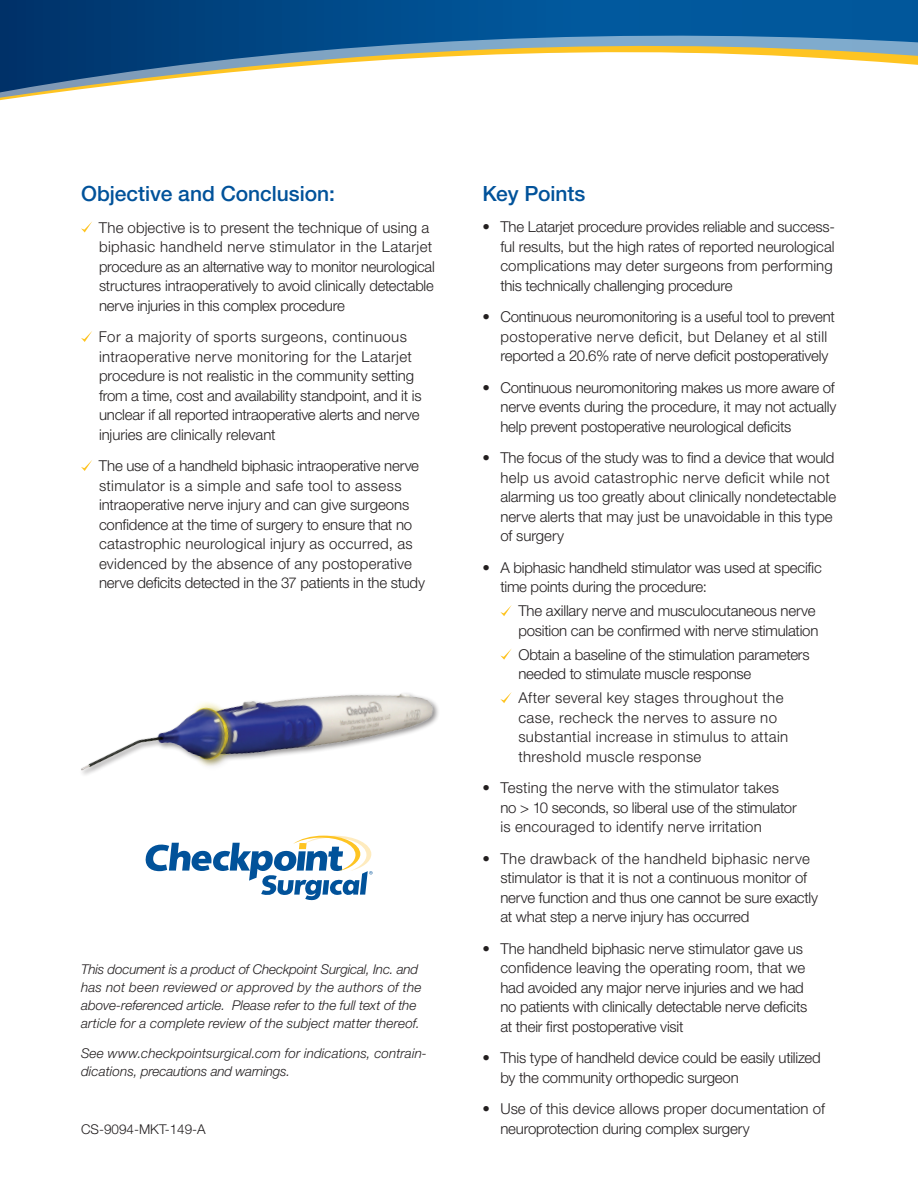
<style>
.page{position:relative;width:918px;height:1188px;background:#fff}
.page>*{position:absolute;margin:0;border:0;box-sizing:border-box;transform-origin:0 0}
.Main_Body_Copy{font:500 21px "Helvetica Neue LT Std";color:#01529a}
.Main_Body_Copy-2{font:300 15px/19.5px "Helvetica Neue LT Std";letter-spacing:-.01em;color:#231f20}
.Main_Body_Copy-3{font:300 15px/19.5px "Helvetica Neue LT Std";letter-spacing:.025em;color:#231f20}
.Main_Body_Copy-4{font:300 15px/19.5px "Helvetica Neue LT Std";letter-spacing:.01em;color:#231f20}
.Main_Body_Copy-5{font:italic 300 13.5px/18px "Helvetica Neue LT Std";letter-spacing:.005em;color:#231f20}
.t1{font:300 13.5px "Helvetica Neue LT Std";color:#231f20}
</style>
<div class="page">
<svg style="left:0;top:0;width:918px;height:27px;background:#004c8d"></svg>
<svg style="left:0;top:27px;width:918px;height:7px;background:#004c8d"></svg>
<svg style="left:0;top:34px;width:918px;height:67px"></svg>
<img style="left:81px;top:693px;width:358px;height:143px">
<svg style="left:500px;top:605px;width:12px;height:11px"></svg>
<svg style="left:500px;top:649px;width:12px;height:11px"></svg>
<svg style="left:500px;top:692px;width:12px;height:11px"></svg>
<svg style="left:81px;top:221px;width:11px;height:12px"></svg>
<svg style="left:81px;top:331px;width:11px;height:11px"></svg>
<svg style="left:81px;top:460px;width:11px;height:11px"></svg>
<svg style="left:146px;top:836px;width:227px;height:64px"></svg>
<p class="Main_Body_Copy" style="left:81px;top:181px;width:255px">Objective and Conclusion:</p>
<p class="Main_Body_Copy-2" style="left:99px;top:217px;width:337px">The objective is to present the technique of using a biphasic handheld nerve stimulator in the Latarjet procedure as an alternative way to monitor neurological structures intraoperatively to avoid clinically detectable nerve injuries in this complex procedure</p>
<p class="Main_Body_Copy-2" style="left:99px;top:327px;width:324px">For a majority of sports surgeons, continuous intraoperative nerve monitoring for the Latarjet procedure is not realistic in the community setting from a time, cost and availability standpoint, and it is unclear if all reported intraoperative alerts and nerve injuries are clinically relevant</p>
<p class="Main_Body_Copy-2" style="left:99px;top:456px;width:328px">The use of a handheld biphasic intraoperative nerve stimulator is a simple and safe tool to assess intraoperative nerve injury and can give surgeons confidence at the time of surgery to ensure that no catastrophic neurological injury as occurred, as evidenced by the absence of any postoperative nerve deficits detected in the 37 patients in the study</p>
<p class="Main_Body_Copy-5" style="left:81px;top:960px;width:342px">This document is a product of Checkpoint Surgical, Inc. and has not been reviewed or approved by the authors of the above-referenced article. Please refer to the full text of the article for a complete review of the subject matter thereof.</p>
<p class="Main_Body_Copy-5" style="left:81px;top:1044px;width:347px">See www.checkpointsurgical.com for indications, contrain&shy;dications, precautions and warnings.</p>
<p class="t1" style="left:81px;top:1121px;width:126px">CS-9094-MKT-149-A</p>
<p class="Main_Body_Copy" style="left:482px;top:181px;width:104px">Key Points</p>
<p class="Main_Body_Copy-2" style="left:500px;top:217px;width:336px;text-indent:-18px">• The Latarjet procedure provides reliable and success&shy;ful results, but the high rates of reported neurological complications may deter surgeons from performing this technically challenging procedure</p>
<p class="Main_Body_Copy-2" style="left:500px;top:307px;width:336px;text-indent:-18px">• Continuous neuromonitoring is a useful tool to prevent postoperative nerve deficit, but Delaney et al still reported a 20.6% rate of nerve deficit postoperatively</p>
<p class="Main_Body_Copy-2" style="left:500px;top:377px;width:338px;text-indent:-18px">• Continuous neuromonitoring makes us more aware of nerve events during the procedure, it may not actually help prevent postoperative neurological deficits</p>
<p class="Main_Body_Copy-2" style="left:500px;top:448px;width:337px;text-indent:-18px">• The focus of the study was to find a device that would help us avoid catastrophic nerve deficit while not alarming us too greatly about clinically nondetectable nerve alerts that may just be unavoidable in this type of surgery</p>
<p class="Main_Body_Copy-2" style="left:500px;top:557px;width:323px;text-indent:-18px">• A biphasic handheld stimulator was used at specific time points during the procedure:</p>
<p class="Main_Body_Copy-2" style="left:518px;top:601px;width:302px">The axillary nerve and musculocutaneous nerve position can be confirmed with nerve stimulation</p>
<p class="Main_Body_Copy-2" style="left:518px;top:644px;width:293px">Obtain a baseline of the stimulation parameters needed to stimulate muscle response</p>
<p class="Main_Body_Copy-3" style="left:518px;top:688px;width:271px">After several key stages throughout the case, recheck the nerves to assure no substantial increase in stimulus to attain threshold muscle response</p>
<p class="Main_Body_Copy-4" style="left:500px;top:778px;width:298px;text-indent:-18px">• Testing the nerve with the stimulator takes no &gt; 10 seconds, so liberal use of the stimulator is encouraged to identify nerve irritation</p>
<p class="Main_Body_Copy-2" style="left:500px;top:848px;width:319px;text-indent:-18px">• The drawback of the handheld biphasic nerve stimulator is that it is not a continuous monitor of nerve function and thus one cannot be sure exactly at what step a nerve injury has occurred</p>
<p class="Main_Body_Copy-2" style="left:500px;top:938px;width:309px;text-indent:-18px">• The handheld biphasic nerve stimulator gave us confidence leaving the operating room, that we had avoided any major nerve injuries and we had no patients with clinically detectable nerve deficits at their first postoperative visit</p>
<p class="Main_Body_Copy-2" style="left:500px;top:1048px;width:322px;text-indent:-18px">• This type of handheld device could be easily utilized by the community orthopedic surgeon</p>
<p class="Main_Body_Copy-2" style="left:500px;top:1099px;width:326px;text-indent:-18px">• Use of this device allows proper documentation of neuroprotection during complex surgery</p>
</div>
